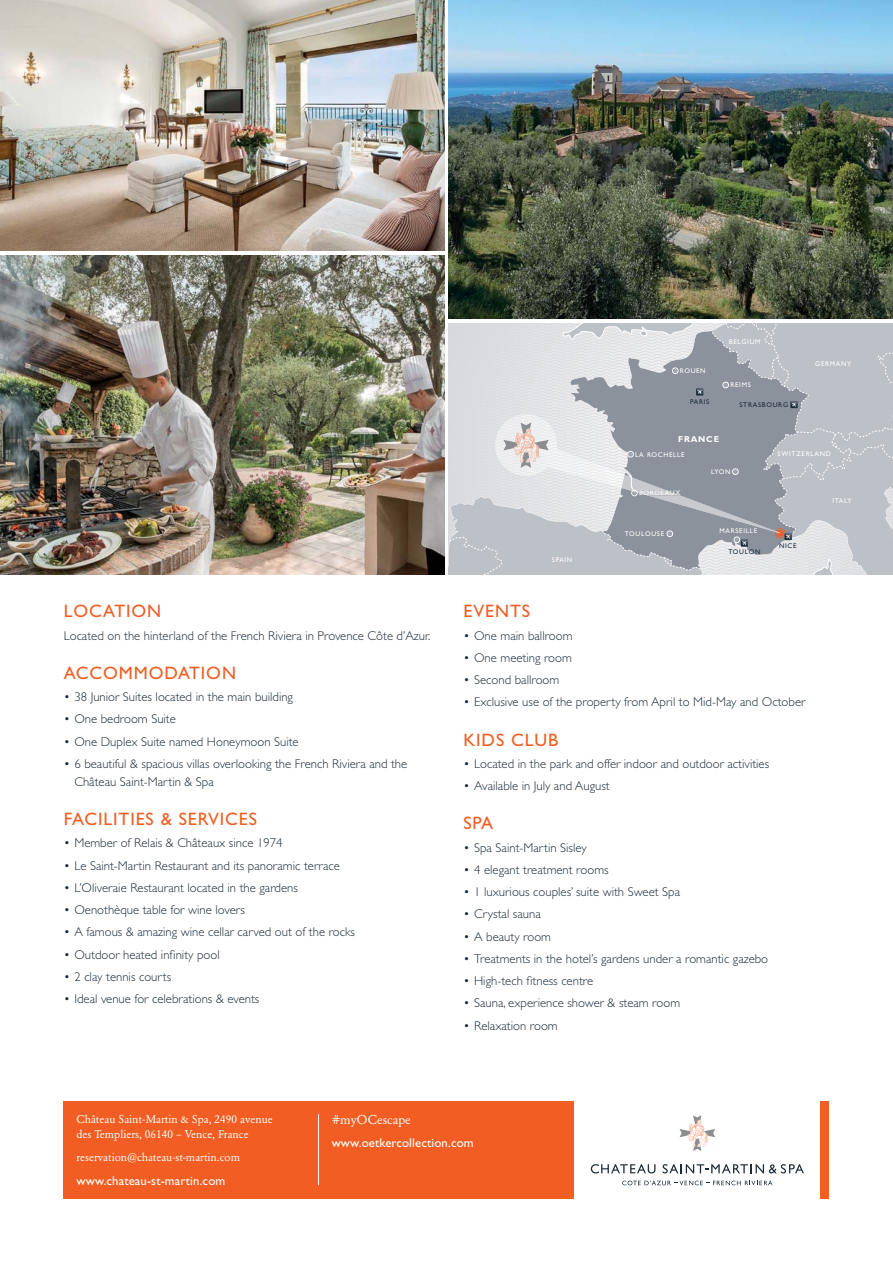
<style>
.page{position:relative;width:893px;height:1263px;background:#fff}
.page>*{position:absolute;margin:0;border:0;box-sizing:border-box;transform-origin:0 0}
.t1{font:18px "Gill Sans";letter-spacing:.05em;color:#f15d22}
.t2{font:300 12.75px/18px "Gill Sans";color:#1b2b39}
.t3{font:12.75px "Gill Sans";letter-spacing:.01em;color:#fff}
.t4{font:12.75px "Garamond BE";color:#fff}
.t5{font:11.25px/15px "Garamond BE";color:#fff}
.t6{font:700 8.55px "Gill Sans";letter-spacing:.1em;color:#fff}
.t7{font:6.9px "Gill Sans";letter-spacing:.1em;color:#fff}
.t8{font:6.9px "Gill Sans";letter-spacing:.1em;color:#1b2b39}
</style>
<div class="page">
<div style="left:64px;top:1101px;width:510px;height:98px;background:#f15d22"></div>
<div style="left:821px;top:1101px;width:8px;height:98px;background:#f15d22"></div>
<hr style="left:318px;top:1114px;width:1px;height:71px;background:#fff">
<svg style="left:449px;top:323px;width:444px;height:251px;background:#bbbfc5"></svg>
<img style="left:0;top:255px;width:444px;height:319px">
<img style="left:449px;top:0;width:444px;height:319px">
<svg style="left:622px;top:1180px;width:150px;height:5px"></svg>
<svg style="left:591px;top:1164px;width:64px;height:9px"></svg>
<svg style="left:663px;top:1164px;width:141px;height:9px"></svg>
<svg style="left:679px;top:1115px;width:36px;height:36px"></svg>
<img style="left:0;top:0;width:444px;height:251px">
<p class="t7" style="left:680px;top:368px;width:27px">ROUEN</p>
<p class="t8" style="left:690px;top:399px;width:21px">PARIS</p>
<p class="t7" style="left:729px;top:339px;width:33px">BELGIUM</p>
<p class="t7" style="left:730px;top:383px;width:22px">REIMS</p>
<p class="t8" style="left:739px;top:402px;width:50px">STRASBOURG</p>
<p class="t6" style="left:678px;top:437px;width:43px">FRANCE</p>
<p class="t7" style="left:815px;top:362px;width:38px">GERMANY</p>
<h1 class="t1" style="left:64px;top:605px;width:99px">LOCATION</h1>
<p class="t2" style="left:64px;top:628px;width:368px">Located on the hinterland of the French Riviera in Provence Côte d’Azur.</p>
<h1 class="t1" style="left:64px;top:667px;width:174px">ACCOMMODATION</h1>
<p class="t2" style="left:64px;top:689px;width:231px">• 38 Junior Suites located in the main building</p>
<p class="t2" style="left:64px;top:711px;width:114px">• One bedroom Suite</p>
<p class="t2" style="left:64px;top:734px;width:236px">• One Duplex Suite named Honeymoon Suite</p>
<p class="t2" style="left:74px;top:756px;width:334px;text-indent:-11px">• 6 beautiful &amp; spacious villas overlooking the French Riviera and the<br>Château Saint-Martin &amp; Spa</p>
<h1 class="t1" style="left:64px;top:813px;width:195px">FACILITIES &amp; SERVICES</h1>
<p class="t2" style="left:64px;top:835px;width:220px">• Member of Relais &amp; Châteaux since 1974</p>
<p class="t2" style="left:64px;top:858px;width:278px">• Le Saint-Martin Restaurant and its panoramic terrace</p>
<p class="t2" style="left:64px;top:880px;width:236px">• L’Oliveraie Restaurant located in the gardens</p>
<p class="t2" style="left:64px;top:902px;width:183px">• Oenothèque table for wine lovers</p>
<p class="t2" style="left:64px;top:924px;width:293px">• A famous &amp; amazing wine cellar carved out of the rocks</p>
<p class="t2" style="left:64px;top:947px;width:157px">• Outdoor heated infinity pool</p>
<p class="t2" style="left:64px;top:969px;width:109px">• 2 clay tennis courts</p>
<p class="t2" style="left:64px;top:991px;width:197px">• Ideal venue for celebrations &amp; events</p>
<p class="t7" style="left:552px;top:557px;width:22px">SPAIN</p>
<p class="t7" style="left:635px;top:452px;width:51px">LA ROCHELLE</p>
<p class="t7" style="left:639px;top:491px;width:43px">BORDEAUX</p>
<p class="t7" style="left:625px;top:531px;width:41px">TOULOUSE</p>
<p class="t7" style="left:711px;top:469px;width:21px">LYON</p>
<p class="t7" style="left:719px;top:528px;width:39px">MARSEILLE</p>
<p class="t8" style="left:728px;top:549px;width:33px">TOULON</p>
<p class="t7" style="left:778px;top:451px;width:55px">SWITZERLAND</p>
<p class="t8" style="left:779px;top:543px;width:19px">NICE</p>
<p class="t7" style="left:832px;top:498px;width:21px">ITALY</p>
<h1 class="t1" style="left:463px;top:605px;width:68px">EVENTS</h1>
<p class="t2" style="left:463px;top:628px;width:111px">• One main ballroom</p>
<p class="t2" style="left:463px;top:650px;width:110px">• One meeting room</p>
<p class="t2" style="left:463px;top:672px;width:97px">• Second ballroom</p>
<p class="t2" style="left:463px;top:694px;width:343px">• Exclusive use of the property from April to Mid-May and October</p>
<h1 class="t1" style="left:463px;top:733px;width:96px">KIDS CLUB</h1>
<p class="t2" style="left:463px;top:756px;width:307px">• Located in the park and offer indoor and outdoor activities</p>
<p class="t2" style="left:463px;top:778px;width:148px">• Available in July and August</p>
<h1 class="t1" style="left:463px;top:817px;width:31px">SPA</h1>
<p class="t2" style="left:463px;top:840px;width:125px">• Spa Saint-Martin Sisley</p>
<p class="t2" style="left:463px;top:862px;width:147px">• 4 elegant treatment rooms</p>
<p class="t2" style="left:463px;top:884px;width:218px">• 1 luxurious couples’ suite with Sweet Spa</p>
<p class="t2" style="left:463px;top:906px;width:79px">• Crystal sauna</p>
<p class="t2" style="left:463px;top:929px;width:89px">• A beauty room</p>
<p class="t2" style="left:463px;top:951px;width:306px">• Treatments in the hotel’s gardens under a romantic gazebo</p>
<p class="t2" style="left:463px;top:973px;width:131px">• High-tech fitness centre</p>
<p class="t2" style="left:463px;top:995px;width:218px">• Sauna, experience shower &amp; steam room</p>
<p class="t2" style="left:463px;top:1018px;width:96px">• Relaxation room</p>
<p class="t5" style="left:77px;top:1112px;width:198px">Château Saint-Martin &amp; Spa, 2490 avenue des Templiers, 06140 – Vence, France</p>
<p class="t5" style="left:77px;top:1150px;width:165px">reservation@chateau-st-martin.com</p>
<p class="t3" style="left:77px;top:1176px;width:150px">www.chateau-st-martin.com</p>
<p class="t4" style="left:332px;top:1114px;width:81px">#myOCescape</p>
<p class="t3" style="left:332px;top:1138px;width:144px">www.oetkercollection.com</p>
</div>
